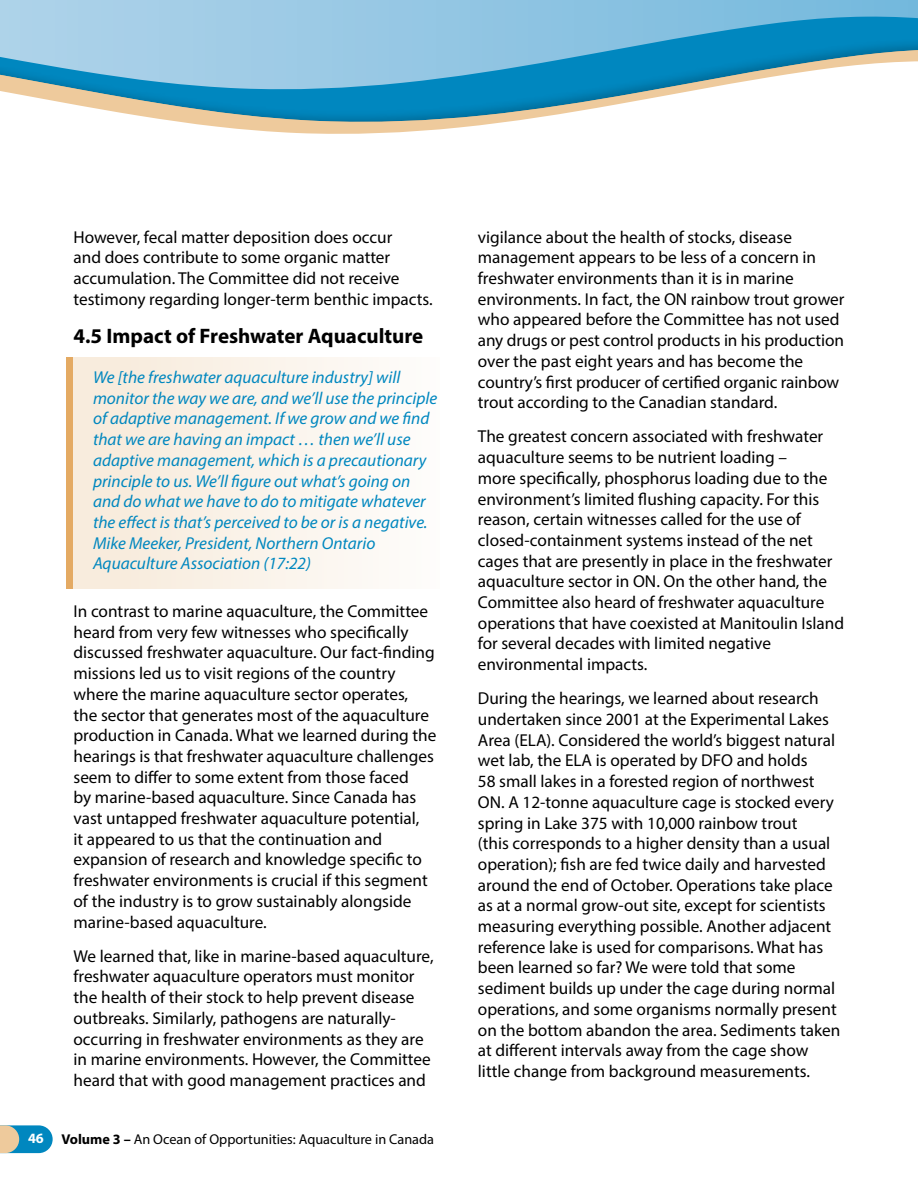
<style>
.page{position:relative;width:918px;height:1188px;background:#fff}
.page>*{position:absolute;margin:0;border:0;box-sizing:border-box;transform-origin:0 0}
.t1{font:700 21px "Myriad Pro";color:#000}
.t2{font:17.25px/20.7px "Myriad Pro";color:#000}
.t3{font:italic 17.25px/20.7px "Myriad Pro";color:#0087bf}
.t4{font:14.25px "Myriad Pro";color:#000}
.s1{font-weight:700;color:#fff}
.s2{font-weight:700}
</style>
<div class="page">
<svg style="left:0;top:1125px;width:53px;height:28px"></svg>
<div style="left:0;top:0;width:918px;height:132px;background:#000;opacity:.22"></div>
<svg style="left:0;top:0;width:918px;height:98px;background:#78b9d7"></svg>
<div style="left:73px;top:357px;width:367px;height:231px;background:linear-gradient(to right,#f7ead9,#fefcfb)"></div>
<div style="left:66px;top:357px;width:7px;height:231px;background:#e4aa63"></div>
<p class="t2" style="left:74px;top:226px;width:361px">However, fecal matter deposition does occur<br>and does contribute to some organic matter accumulation. The Committee did not receive testimony regarding longer-term benthic impacts.</p>
<p class="t1" style="left:74px;top:323px;width:351px">4.5 Impact of Freshwater Aquaculture</p>
<p class="t3" style="left:93px;top:367px;width:346px">We [the freshwater aquaculture industry] will monitor the way we are, and we’ll use the principle of adaptive management. If we grow and we find that we are having an impact … then we’ll use adaptive management, which is a precautionary principle to us. We’ll figure out what’s going on and do what we have to do to mitigate whatever the effect is that’s perceived to be or is a negative.<br>Mike Meeker, President, Northern Ontario Aquaculture Association (17:22)</p>
<p class="t2" style="left:74px;top:601px;width:365px">In contrast to marine aquaculture, the Committee heard from very few witnesses who specifically discussed freshwater aquaculture. Our fact-finding missions led us to visit regions of the country where the marine aquaculture sector operates,<br>the sector that generates most of the aquaculture production in Canada. What we learned during the hearings is that freshwater aquaculture challenges seem to differ to some extent from those faced<br>by marine-based aquaculture. Since Canada has vast untapped freshwater aquaculture potential,<br>it appeared to us that the continuation and expansion of research and knowledge specific to freshwater environments is crucial if this segment of the industry is to grow sustainably alongside marine-based aquaculture.</p>
<p class="t2" style="left:74px;top:945px;width:362px">We learned that, like in marine-based aquaculture, freshwater aquaculture operators must monitor the health of their stock to help prevent disease outbreaks. Similarly, pathogens are naturally&shy;occurring in freshwater environments as they are in marine environments. However, the Committee heard that with good management practices and</p>
<p class="t4" style="left:28px;top:1131px;width:407px"><span class="s1">46</span> <span class="s2">Volume 3 –</span> An Ocean of Opportunities: Aquaculture in Canada</p>
<p class="t2" style="left:478px;top:226px;width:368px">vigilance about the health of stocks, disease management appears to be less of a concern in freshwater environments than it is in marine environments. In fact, the ON rainbow trout grower who appeared before the Committee has not used any drugs or pest control products in his production over the past eight years and has become the country’s first producer of certified organic rainbow trout according to the Canadian standard.</p>
<p class="t2" style="left:478px;top:426px;width:368px">The greatest concern associated with freshwater aquaculture seems to be nutrient loading –<br>more specifically, phosphorus loading due to the environment’s limited flushing capacity. For this reason, certain witnesses called for the use of closed-containment systems instead of the net cages that are presently in place in the freshwater aquaculture sector in ON. On the other hand, the Committee also heard of freshwater aquaculture operations that have coexisted at Manitoulin Island for several decades with limited negative environmental impacts.</p>
<p class="t2" style="left:478px;top:688px;width:364px">During the hearings, we learned about research undertaken since 2001 at the Experimental Lakes Area (ELA). Considered the world’s biggest natural wet lab, the ELA is operated by DFO and holds<br>58 small lakes in a forested region of northwest ON. A 12-tonne aquaculture cage is stocked every spring in Lake 375 with 10,000 rainbow trout<br>(this corresponds to a higher density than a usual operation); fish are fed twice daily and harvested around the end of October. Operations take place as at a normal grow-out site, except for scientists measuring everything possible. Another adjacent reference lake is used for comparisons. What has been learned so far? We were told that some sediment builds up under the cage during normal operations, and some organisms normally present on the bottom abandon the area. Sediments taken at different intervals away from the cage show little change from background measurements.</p>
</div>
